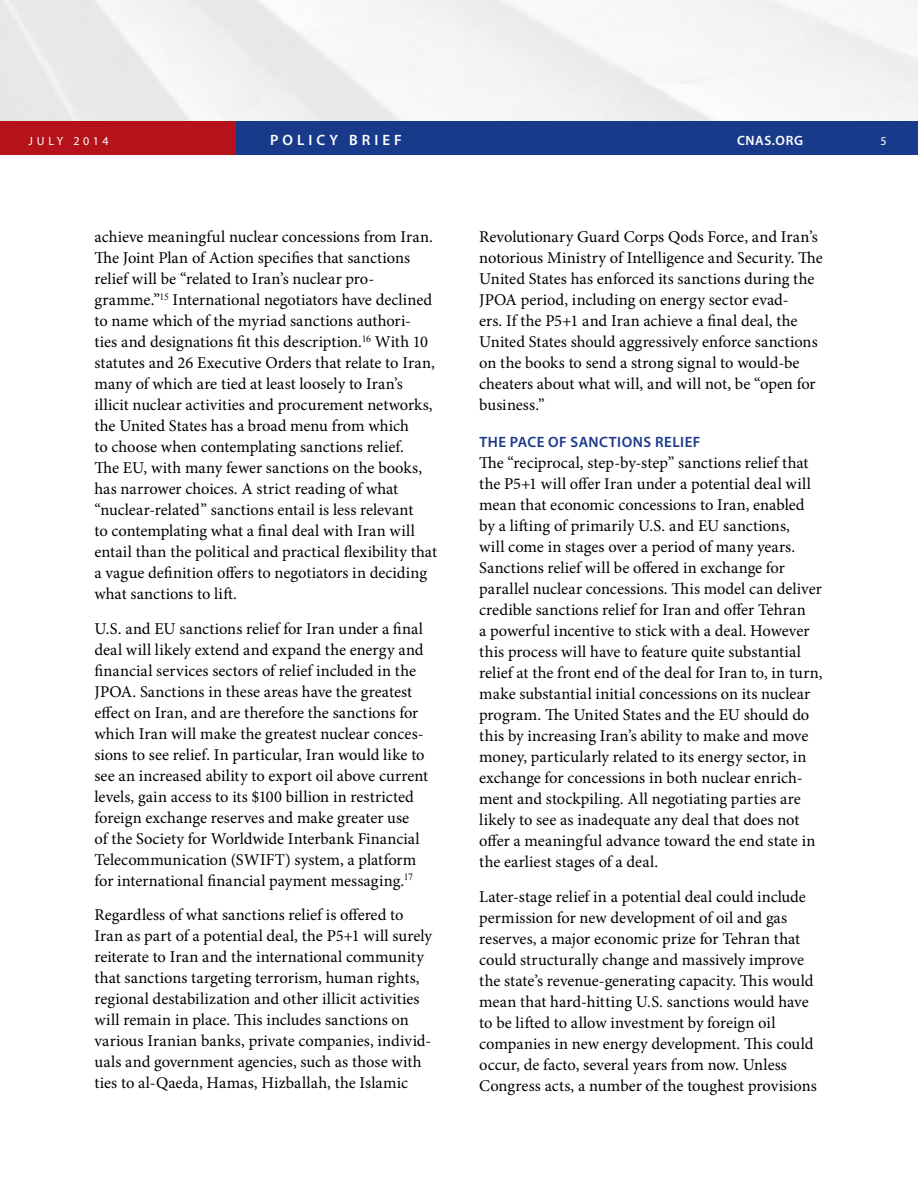
<style>
.page{position:relative;width:918px;height:1188px;background:#fff}
.page>*{position:absolute;margin:0;border:0;box-sizing:border-box;transform-origin:0 0}
.t1{font:16.5px/21px "Minion Pro";color:#000}
.t2{font:600 15px "Myriad Pro";letter-spacing:.035em;color:#19398a}
.t3{font:600 15px "Myriad Pro";letter-spacing:.27em;color:#fff}
.t4{font:600 13.5px "Myriad Pro";letter-spacing:.045em;color:#fff}
.t5{font:12px "Myriad Pro";letter-spacing:.3em;color:#fff}
</style>
<div class="page">
<img style="left:0;top:0;width:918px;height:122px">
<div style="left:236px;top:122px;width:682px;height:33px;background:#19398a"></div>
<div style="left:0;top:122px;width:236px;height:33px;background:#b5121b"></div>
<p class="t5" style="left:29px;top:134px;width:82px">JULY 2014</p>
<p class="t3" style="left:270px;top:131px;width:133px">POLICY BRIEF</p>
<p class="t4" style="left:737px;top:132px;width:68px">CNAS.ORG</p>
<p class="t5" style="left:880px;top:134px;width:8px">5</p>
<p class="t1" style="left:94px;top:227px;width:344px">achieve meaningful nuclear concessions from Iran.<br>The Joint Plan of Action specifies that sanctions relief will be “related to Iran’s nuclear pro&shy;gramme.”<sup>15</sup> International negotiators have declined to name which of the myriad sanctions authori&shy;ties and designations fit this description.<sup>16</sup> With 10 statutes and 26 Executive Orders that relate to Iran, many of which are tied at least loosely to Iran’s illicit nuclear activities and procurement networks, the United States has a broad menu from which<br>to choose when contemplating sanctions relief.<br>The EU, with many fewer sanctions on the books, has narrower choices. A strict reading of what “nuclear-related” sanctions entail is less relevant<br>to contemplating what a final deal with Iran will entail than the political and practical flexibility that a vague definition offers to negotiators in deciding what sanctions to lift.</p>
<p class="t1" style="left:94px;top:618px;width:335px">U.S. and EU sanctions relief for Iran under a final deal will likely extend and expand the energy and financial services sectors of relief included in the JPOA. Sanctions in these areas have the greatest effect on Iran, and are therefore the sanctions for which Iran will make the greatest nuclear conces&shy;sions to see relief. In particular, Iran would like to see an increased ability to export oil above current levels, gain access to its $100 billion in restricted foreign exchange reserves and make greater use<br>of the Society for Worldwide Interbank Financial Telecommunication (SWIFT) system, a platform for international financial payment messaging.<sup>17</sup></p>
<p class="t1" style="left:94px;top:905px;width:339px">Regardless of what sanctions relief is offered to Iran as part of a potential deal, the P5+1 will surely reiterate to Iran and the international community that sanctions targeting terrorism, human rights, regional destabilization and other illicit activities will remain in place. This includes sanctions on various Iranian banks, private companies, individ&shy;uals and government agencies, such as those with ties to al-Qaeda, Hamas, Hizballah, the Islamic</p>
<p class="t1" style="left:479px;top:227px;width:345px">Revolutionary Guard Corps Qods Force, and Iran’s notorious Ministry of Intelligence and Security. The United States has enforced its sanctions during the JPOA period, including on energy sector evad-<br>ers. If the P5+1 and Iran achieve a final deal, the United States should aggressively enforce sanctions on the books to send a strong signal to would-be cheaters about what will, and will not, be “open for business.”</p>
<p class="t2" style="left:479px;top:433px;width:223px">THE PACE OF SANCTIONS RELIEF</p>
<p class="t1" style="left:479px;top:453px;width:345px">The “reciprocal, step-by-step” sanctions relief that the P5+1 will offer Iran under a potential deal will mean that economic concessions to Iran, enabled by a lifting of primarily U.S. and EU sanctions,<br>will come in stages over a period of many years.<br>Sanctions relief will be offered in exchange for parallel nuclear concessions. This model can deliver credible sanctions relief for Iran and offer Tehran<br>a powerful incentive to stick with a deal. However this process will have to feature quite substantial relief at the front end of the deal for Iran to, in turn, make substantial initial concessions on its nuclear program. The United States and the EU should do this by increasing Iran’s ability to make and move money, particularly related to its energy sector, in exchange for concessions in both nuclear enrich&shy;ment and stockpiling. All negotiating parties are likely to see as inadequate any deal that does not offer a meaningful advance toward the end state in the earliest stages of a deal.</p>
<p class="t1" style="left:479px;top:886px;width:339px">Later-stage relief in a potential deal could include permission for new development of oil and gas reserves, a major economic prize for Tehran that could structurally change and massively improve the state’s revenue-generating capacity. This would mean that hard-hitting U.S. sanctions would have to be lifted to allow investment by foreign oil companies in new energy development. This could occur, de facto, several years from now. Unless Congress acts, a number of the toughest provisions</p>
</div>
